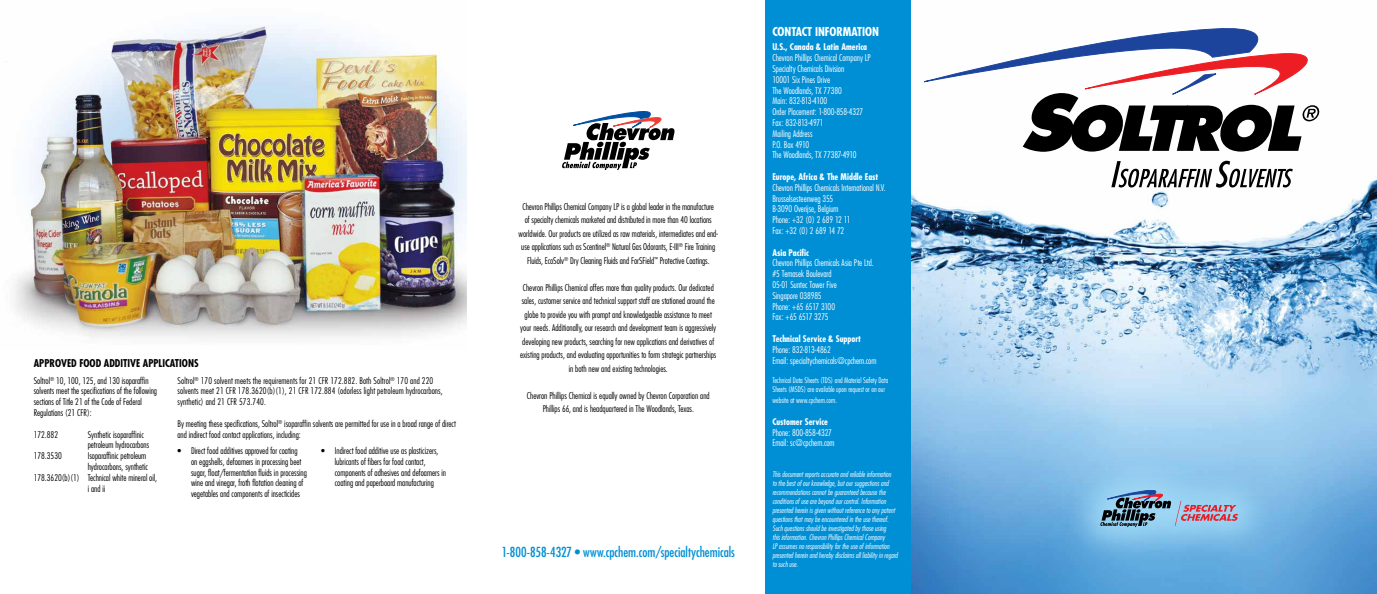
<style>
.page{position:relative;width:1377px;height:594px;background:#fff}
.page>*{position:absolute;margin:0;border:0;box-sizing:border-box;transform-origin:0 0}
.t1{font:condensed 13.5px "Futura";letter-spacing:-.005em;color:#008fd5}
.t2{font:700 condensed 12px "Futura";letter-spacing:-.005em;color:#fff}
.t3{font:700 condensed 10.5px "Futura";color:#000}
.t4{font:300 condensed 9px/10.8px "Futura";color:#000}
.t5{font:300 condensed 9px/10.8px "Futura";color:#fff}
.t6{font:700 condensed 9px "Futura";color:#fff}
.t7{font:italic 300 condensed 7.5px/9px "Futura";color:#fff}
.t8{font:300 condensed 7.5px/9px "Futura";color:#fff}
</style>
<div class="page">
<img style="left:6px;top:25px;width:460px;height:314px">
<img style="left:911px;top:28px;width:466px;height:566px">
<div style="left:765px;top:0;width:146px;height:594px;background:#008fd5"></div>
<div style="left:1063px;top:452px;width:213px;height:113px;background:#abe1fa;opacity:.75"></div>
<svg style="left:1100px;top:490px;width:138px;height:37px;background:#849bb5"></svg>
<svg style="left:1111px;top:161px;width:182px;height:27px"></svg>
<svg style="left:924px;top:29px;width:395px;height:123px"></svg>
<svg style="left:562px;top:111px;width:113px;height:59px"></svg>
<p class="t3" style="left:34px;top:357px;width:12px">Appro</p>
<p class="t3" style="left:61px;top:357px;width:93px">ved Food Additive Applications</p>
<p class="t4" style="left:178px;top:375px;width:267px">Soltrol<sup>®</sup> 170 solvent meets the requirements for 21 CFR 172.882. Both Soltrol<sup>®</sup> 170 and 220 solvents meet 21 CFR 178.3620(b)(1), 21 CFR 172.884 (odorless light petroleum hydrocarbons, synthetic) and 21 CFR 573.740.</p>
<p class="t4" style="left:178px;top:418px;width:280px">By meeting these specifications, Soltrol<sup>®</sup> isoparaffin solvents are permitted for use in a broad range of direct and indirect food contact applications, including:</p>
<p class="t4" style="left:34px;top:375px;width:125px">Soltrol<sup>®</sup> 10, 100, 125, and 130 isoparaffin solvents meet the specifications of the following sections of Title 21 of the Code of Federal Regulations (21 CFR):</p>
<p class="t4" style="left:34px;top:429px;width:26px">172.882</p>
<p class="t4" style="left:88px;top:429px;width:63px">Synthetic isoparaffinic petroleum hydrocarbons</p>
<p class="t4" style="left:34px;top:450px;width:30px">178.3530</p>
<p class="t4" style="left:88px;top:450px;width:60px">Isoparaffinic petroleum</p>
<p class="t4" style="left:88px;top:461px;width:62px">hydrocarbons, synthetic</p>
<p class="t4" style="left:34px;top:472px;width:125px">178.3620(b)(1) Technical white mineral oil,</p>
<p class="t4" style="left:88px;top:483px;width:19px">i and ii</p>
<p class="t4" style="left:191px;top:445px;width:117px;text-indent:-14px">• Direct food additives approved for coating<br>on eggshells, defoamers in processing beet sugar, float/fermentation fluids in processing wine and vinegar, froth flotation cleaning of vegetables and components of insecticides</p>
<p class="t4" style="left:335px;top:445px;width:113px;text-indent:-14px">• Indirect food additive use as plasticizers, lubricants of fibers for food contact, components of adhesives and defoamers in coating and paperboard manufacturing</p>
<p class="t4" style="left:519px;top:200px;width:201px;line-height:13.5px;text-align:center">Chevron Phillips Chemical Company LP is a global leader in the manufacture<br>of specialty chemicals marketed and distributed in more than 40 locations worldwide. Our products are utilized as raw materials, intermediates and end&shy;use applications such as Scentinel<sup>®</sup> Natural Gas Odorants, E-III<sup>®</sup> Fire Training Fluids, EcoSolv<sup>®</sup> Dry Cleaning Fluids and ForSField<sup>™</sup> Protective Coatings.</p>
<p class="t4" style="left:520px;top:281px;width:198px;line-height:13.5px;text-align:center">Chevron Phillips Chemical offers more than quality products. Our dedicated sales, customer service and technical support staff are stationed around the globe to provide you with prompt and knowledgeable assistance to meet your needs. Additionally, our research and development team is aggressively developing new products, searching for new applications and derivatives of existing products, and evaluating opportunities to form strategic partnerships in both new and existing technologies.</p>
<p class="t4" style="left:527px;top:389px;width:184px;line-height:13.5px;text-align:center">Chevron Phillips Chemical is equally owned by Chevron Corporation and<br>Phillips 66, and is headquartered in The Woodlands, Texas.</p>
<h1 class="t1" style="left:502px;top:544px;width:235px">1-800-858-4327 • www.cpchem.com/specialtychemicals</h1>
<h2 class="t2" style="left:772px;top:24px;width:108px">CONTACT INFORMATION</h2>
<p class="t6" style="left:772px;top:41px;width:96px">U.S., Canada &amp; Latin America</p>
<p class="t5" style="left:772px;top:52px;width:100px">Chevron Phillips Chemical Company LP<br>Specialty Chemicals Division<br>10001 Six Pines Drive<br>The Woodlands, TX 77380<br>Main: 832-813-4100<br>Order Placement: 1-800-858-4327<br>Fax: 832-813-4971<br>Mailing Address<br>P.O. Box 4910<br>The Woodlands, TX 77387-4910</p>
<p class="t6" style="left:772px;top:171px;width:107px">Europe, Africa &amp; The Middle East</p>
<p class="t5" style="left:772px;top:182px;width:115px">Chevron Phillips Chemicals International N.V.<br>Brusselsesteenweg 355<br>B-3090 Overijse, Belgium<br>Phone: +32 (0) 2 689 12 11<br>Fax: +32 (0) 2 689 14 72</p>
<p class="t6" style="left:772px;top:247px;width:38px">Asia Pacific</p>
<p class="t5" style="left:772px;top:258px;width:103px">Chevron Phillips Chemicals Asia Pte Ltd. #5 Temasek Boulevard<br>05-01 Suntec Tower Five<br>Singapore 038985<br>Phone: +65 6517 3100<br>Fax: +65 6517 3275</p>
<p class="t6" style="left:772px;top:333px;width:90px">Technical Service &amp; Support</p>
<p class="t5" style="left:772px;top:344px;width:106px">Phone: 832-813-4862<br>Email: specialtychemicals@cpchem.com</p>
<p class="t8" style="left:772px;top:376px;width:118px">Technical Data Sheets (TDS) and Material Safety Data<br>Sheets (MSDS) are available upon request or on our</p>
<p class="t8" style="left:772px;top:396px;width:66px">website at www.cpchem.com.</p>
<p class="t6" style="left:772px;top:416px;width:57px">Customer Service</p>
<p class="t5" style="left:772px;top:427px;width:64px">Phone: 800-858-4327<br>Email: sc@cpchem.com</p>
<p class="t7" style="left:772px;top:470px;width:127px">This document reports accurate and reliable information<br>to the best of our knowledge, but our suggestions and recommendations cannot be guaranteed because the conditions of use are beyond our control. Information presented herein is given without reference to any patent questions that may be encountered in the use thereof.<br>Such questions should be investigated by those using<br>this information. Chevron Phillips Chemical Company<br>LP assumes no responsibility for the use of information presented herein and hereby disclaims all liability in regard to such use.</p>
</div>
